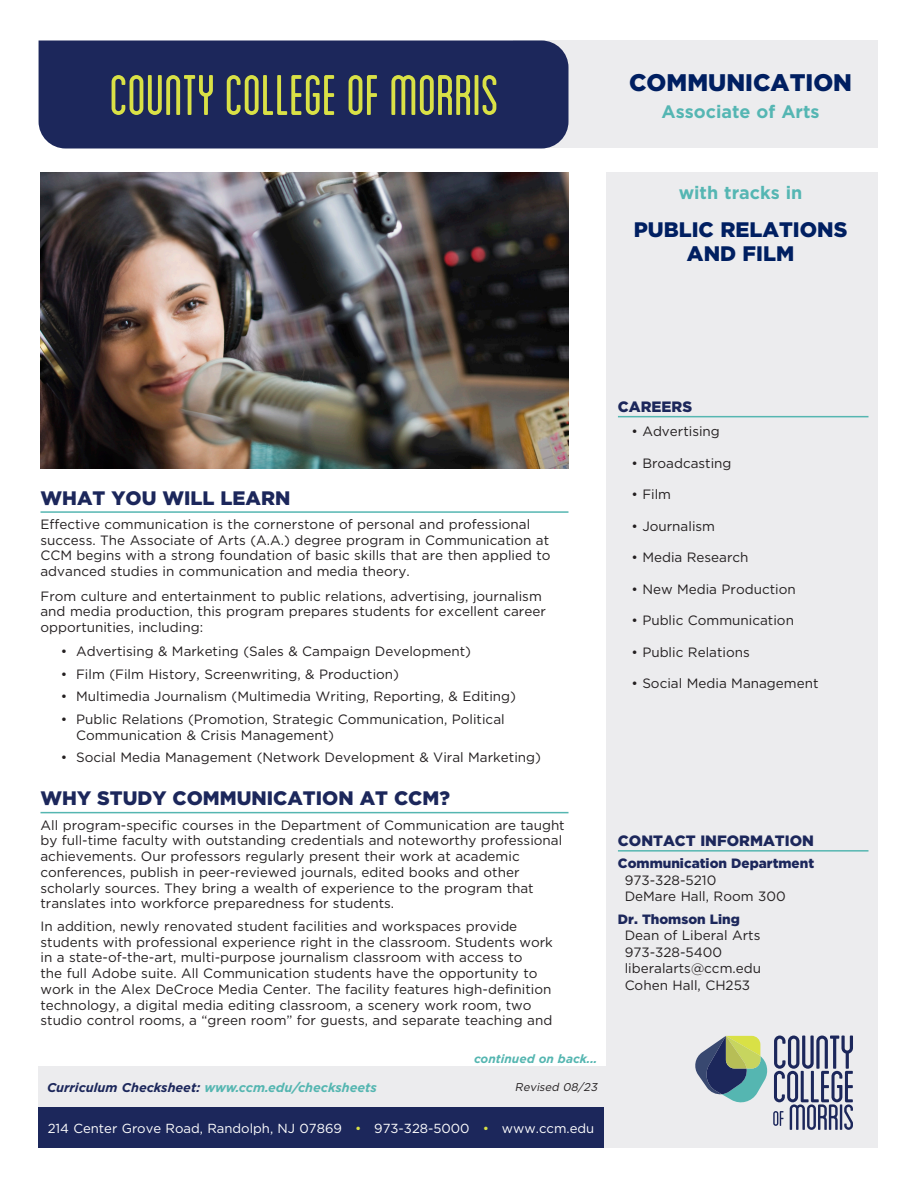
<style>
.page{position:relative;width:918px;height:1188px;background:#fff}
.page>*{position:absolute;margin:0;border:0;box-sizing:border-box;transform-origin:0 0}
.t1{font:condensed 60px "Blanch";letter-spacing:-.005em;color:#d9e146}
.MastHeader{font:900 24px "Gotham";color:#001f61}
.MastHeader-2{font:900 21px "Gotham";color:#001f61}
.Headers{font:900 19.5px "Gotham";color:#1c275b}
.Degree_Type{font:700 18px "Gotham";color:#55b6b3}
.Headers_Grey_Sidebar{font:900 15px "Gotham";color:#1c275b}
.Copy{font:13.5px/15.8px "Gotham";color:#231f20}
.Copy_Bullets{font:13.5px/15.8px "Gotham";color:#231f20}
.Careers{font:13.5px "Gotham";color:#231f20}
.Contact_Details{font:13.5px/16.5px "Gotham";color:#231f20}
.Contact_Bold_Name{font:900 13.5px "Gotham";color:#1c275b}
.t2{font:13.2px "Gotham";color:#fff}
.t3{font:italic 700 12.75px "Gotham";color:#55b6b1}
.Continued{font:italic 700 12px "Gotham";color:#55b6b1}
.t4{font:italic 11.25px "Gotham";color:#231f20}
.s1{color:#1c275b}
.s2{color:#d9e146}
</style>
<div class="page">
<div style="left:513px;top:40px;width:365px;height:108px;background:#ececee"></div>
<div style="left:39px;top:40px;width:529px;height:108px;background:#1c275b"></div>
<div style="left:606px;top:173px;width:272px;height:893px;background:#ececee"></div>
<div style="left:38px;top:1066px;width:840px;height:82px;background:#ececee"></div>
<div style="left:38px;top:1107px;width:565px;height:41px;background:#1c275b"></div>
<svg style="left:695px;top:1036px;width:158px;height:94px"></svg>
<hr style="left:40px;top:511px;width:528px;height:2px;background:#55b6b1">
<hr style="left:40px;top:812px;width:528px;height:1px;background:#55b6b1">
<img style="left:40px;top:173px;width:528px;height:296px">
<hr style="left:618px;top:416px;width:251px;height:1px;background:#55b6b1">
<hr style="left:618px;top:850px;width:251px;height:2px;background:#55b6b1">
<p class="t1" style="left:110px;top:63px;width:391px">COUNTY COLLEGE OF MORRIS</p>
<p class="MastHeader" style="left:629px;top:65px;width:225px">COMMUNICATION</p>
<p class="Degree_Type" style="left:662px;top:100px;width:160px">Associate of Arts</p>
<p class="Degree_Type" style="left:679px;top:181px;width:125px">with tracks in</p>
<p class="MastHeader-2" style="left:634px;top:215px;width:215px">PUBLIC RELATIONS</p>
<p class="MastHeader-2" style="left:687px;top:239px;width:109px">AND FILM</p>
<p class="Headers" style="left:40px;top:484px;width:251px">WHAT YOU WILL LEARN</p>
<p class="Copy" style="left:40px;top:516px;width:512px">Effective communication is the cornerstone of personal and professional success. The Associate of Arts (A.A.) degree program in Communication at CCM begins with a strong foundation of basic skills that are then applied to advanced studies in communication and media theory.</p>
<p class="Copy" style="left:40px;top:588px;width:507px">From culture and entertainment to public relations, advertising, journalism and media production, this program prepares students for excellent career opportunities, including:</p>
<p class="Copy_Bullets" style="left:61px;top:644px;width:412px">• Advertising &amp; Marketing (Sales &amp; Campaign Development)</p>
<p class="Copy_Bullets" style="left:61px;top:666px;width:340px">• Film (Film History, Screenwriting, &amp; Production)</p>
<p class="Copy_Bullets" style="left:61px;top:689px;width:457px">• Multimedia Journalism (Multimedia Writing, Reporting, &amp; Editing)</p>
<p class="Copy_Bullets" style="left:76px;top:711px;width:430px;text-indent:-15px">• Public Relations (Promotion, Strategic Communication, Political<br>Communication &amp; Crisis Management)</p>
<p class="Copy_Bullets" style="left:61px;top:749px;width:482px">• Social Media Management (Network Development &amp; Viral Marketing)</p>
<p class="Headers" style="left:40px;top:785px;width:411px">WHY STUDY COMMUNICATION AT CCM?</p>
<p class="Copy" style="left:40px;top:817px;width:526px">All program-specific courses in the Department of Communication are taught by full-time faculty with outstanding credentials and noteworthy professional achievements. Our professors regularly present their work at academic conferences, publish in peer-reviewed journals, edited books and other scholarly sources. They bring a wealth of experience to the program that translates into workforce preparedness for students.</p>
<p class="Copy" style="left:40px;top:918px;width:514px">In addition, newly renovated student facilities and workspaces provide students with professional experience right in the classroom. Students work in a state-of-the-art, multi-purpose journalism classroom with access to<br>the full Adobe suite. All Communication students have the opportunity to work in the Alex DeCroce Media Center. The facility features high-definition technology, a digital media editing classroom, a scenery work room, two studio control rooms, a “green room” for guests, and separate teaching and</p>
<p class="Continued" style="left:474px;top:1051px;width:125px">continued on back...</p>
<p class="t3" style="left:47px;top:1079px;width:331px"><span class="s1">Curriculum Checksheet:</span> www.ccm.edu/checksheets</p>
<p class="t4" style="left:515px;top:1080px;width:86px">Revised 08/23</p>
<p class="t2" style="left:48px;top:1120px;width:548px">214 Center Grove Road, Randolph, NJ 07869 <span class="s2">•</span> 973-328-5000 <span class="s2">•</span> www.ccm.edu</p>
<p class="Headers_Grey_Sidebar" style="left:618px;top:396px;width:76px">CAREERS</p>
<p class="Careers" style="left:631px;top:423px;width:90px">• Advertising</p>
<p class="Careers" style="left:631px;top:454px;width:102px">• Broadcasting</p>
<p class="Careers" style="left:631px;top:486px;width:41px">• Film</p>
<p class="Careers" style="left:631px;top:517px;width:85px">• Journalism</p>
<p class="Careers" style="left:631px;top:549px;width:119px">• Media Research</p>
<p class="Careers" style="left:631px;top:580px;width:166px">• New Media Production</p>
<p class="Careers" style="left:631px;top:612px;width:164px">• Public Communication</p>
<p class="Careers" style="left:631px;top:643px;width:120px">• Public Relations</p>
<p class="Careers" style="left:631px;top:675px;width:189px">• Social Media Management</p>
<p class="Headers_Grey_Sidebar" style="left:618px;top:830px;width:198px">CONTACT INFORMATION</p>
<p class="Contact_Bold_Name" style="left:618px;top:854px;width:198px">Communication Department</p>
<p class="Contact_Details" style="left:625px;top:871px;width:163px">973-328-5210<br>DeMare Hall, Room 300</p>
<p class="Contact_Bold_Name" style="left:618px;top:910px;width:124px">Dr. Thomson Ling</p>
<p class="Contact_Details" style="left:625px;top:927px;width:138px">Dean of Liberal Arts<br>973-328-5400 liberalarts@ccm.edu<br>Cohen Hall, CH253</p>
</div>
